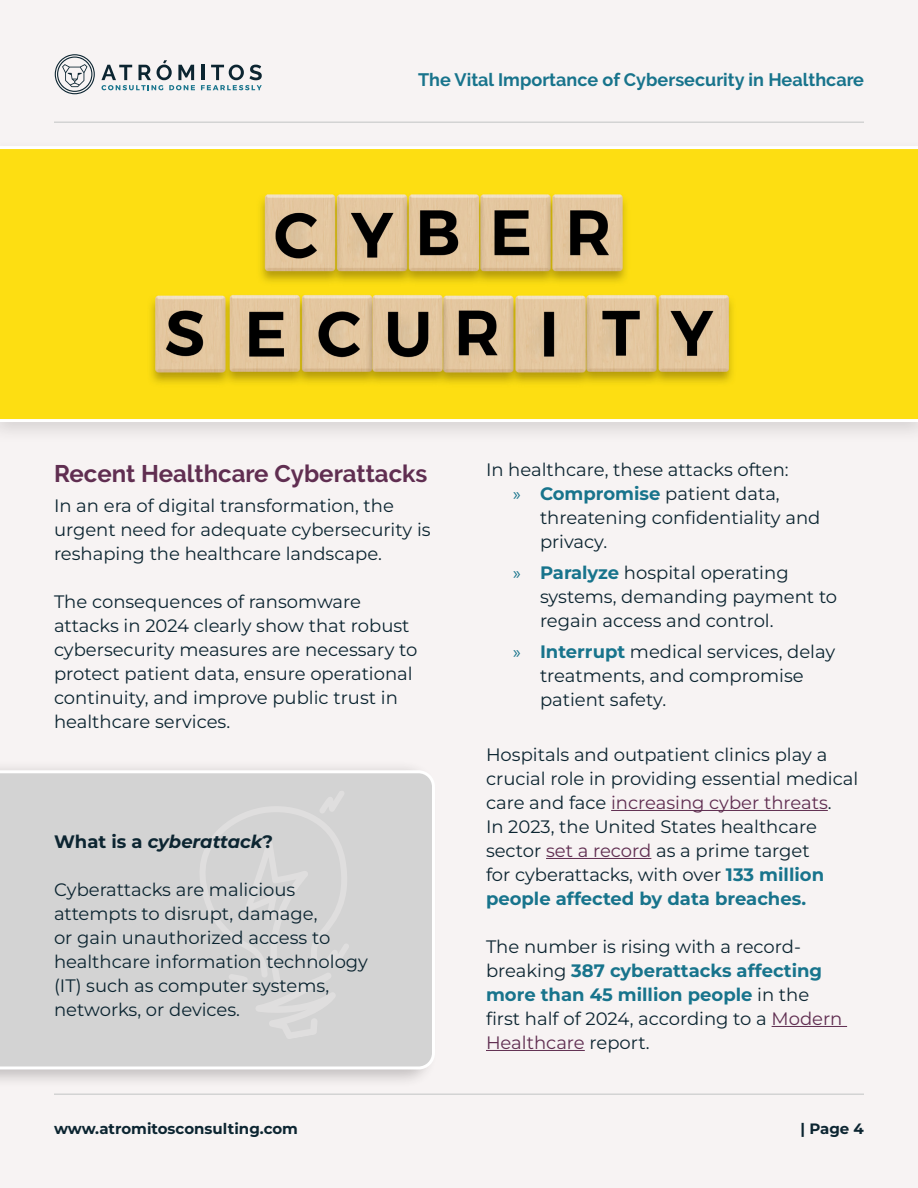
<style>
.page{position:relative;width:918px;height:1188px;background:#f7f3f3}
.page>*{position:absolute;margin:0;border:0;box-sizing:border-box;transform-origin:0 0}
.Heading_2{font:700 24px "Raleway";color:#602e51}
.t1{font:18px/24px "Montserrat";color:#0c2531}
.t2{font:700 18px "Raleway";color:#18748c}
.t3{font:italic 700 18px "Montserrat";color:#0c2531}
.t4{font:700 15px "Montserrat";color:#0c2531}
.s1{font-style:normal}
.s2{font-family:"Myriad Pro";color:#18748c}
.s3{font-weight:700;color:#18748c}
.s4{color:#602e51}
</style>
<div class="page">
<svg style="left:55px;top:54px;width:40px;height:40px"></svg>
<svg style="left:101px;top:60px;width:94px;height:30px"></svg>
<svg style="left:201px;top:65px;width:61px;height:25px"></svg>
<hr style="left:54px;top:1094px;width:810px;height:1px;background:#d3d3d3">
<hr style="left:54px;top:122px;width:810px;height:1px;background:#d3d3d3">
<div style="left:0;top:760px;width:438px;height:329px;background:#231f20;opacity:.25"></div>
<div style="left:0;top:769px;width:436px;height:302px;background:#d3d3d3"></div>
<svg style="left:196px;top:790px;width:157px;height:249px;background:#d5d4d4"></svg>
<hr style="left:611px;top:810px;width:217px;height:1px;background:#602e51">
<hr style="left:546px;top:858px;width:105px;height:1px;background:#602e51">
<hr style="left:772px;top:1026px;width:75px;height:1px;background:#602e51">
<hr style="left:486px;top:1050px;width:99px;height:1px;background:#602e51">
<div style="left:0;top:138px;width:918px;height:306px;background:#231f20;opacity:.15"></div>
<svg style="left:0;top:145px;width:918px;height:279px;background:#e8cd38"></svg>
<p class="t2" style="left:418px;top:69px;width:447px">The Vital Importance of Cybersecurity in Healthcare</p>
<p class="Heading_2" style="left:54px;top:459px;width:375px">Recent Healthcare Cyberattacks</p>
<p class="t1" style="left:54px;top:493px;width:378px">In an era of digital transformation, the urgent need for adequate cybersecurity is reshaping the healthcare landscape.</p>
<p class="t1" style="left:54px;top:589px;width:365px">The consequences of ransomware attacks in 2024 clearly show that robust cybersecurity measures are necessary to protect patient data, ensure operational continuity, and improve public trust in healthcare services.</p>
<p class="t3" style="left:54px;top:829px;width:221px"><span class="s1">What is a</span> cyberattack<span class="s1">?</span></p>
<p class="t1" style="left:54px;top:877px;width:316px">Cyberattacks are malicious attempts to disrupt, damage,<br>or gain unauthorized access to healthcare information technology (IT) such as computer systems, networks, or devices.</p>
<p class="t1" style="left:486px;top:458px;width:304px">In healthcare, these attacks often:</p>
<p class="t1" style="left:540px;top:482px;width:282px;text-indent:-27px"><span class="s2">»</span> <span class="s3">Compromise</span> patient data, threatening confidentiality and privacy.</p>
<p class="t1" style="left:540px;top:560px;width:299px;text-indent:-27px"><span class="s2">»</span> <span class="s3">Paralyze</span> hospital operating systems, demanding payment to regain access and control.</p>
<p class="t1" style="left:540px;top:639px;width:297px;text-indent:-27px"><span class="s2">»</span> <span class="s3">Interrupt</span> medical services, delay treatments, and compromise patient safety.</p>
<p class="t1" style="left:486px;top:742px;width:374px">Hospitals and outpatient clinics play a crucial role in providing essential medical care and face <span class="s4">increasing cyber threats</span>.<br>In 2023, the United States healthcare sector <span class="s4">set a record</span> as a prime target<br>for cyberattacks, with over <span class="s3">133 million people affected by data breaches.</span></p>
<p class="t1" style="left:486px;top:934px;width:358px">The number is rising with a record&shy;breaking <span class="s3">387 cyberattacks affecting more than 45 million people</span> in the first half of 2024, according to a <span class="s4">Modern Healthcare</span> report.</p>
<p class="t4" style="left:54px;top:1119px;width:246px">www.atromitosconsulting.com</p>
<p class="t4" style="left:801px;top:1119px;width:65px">| Page 4</p>
</div>
